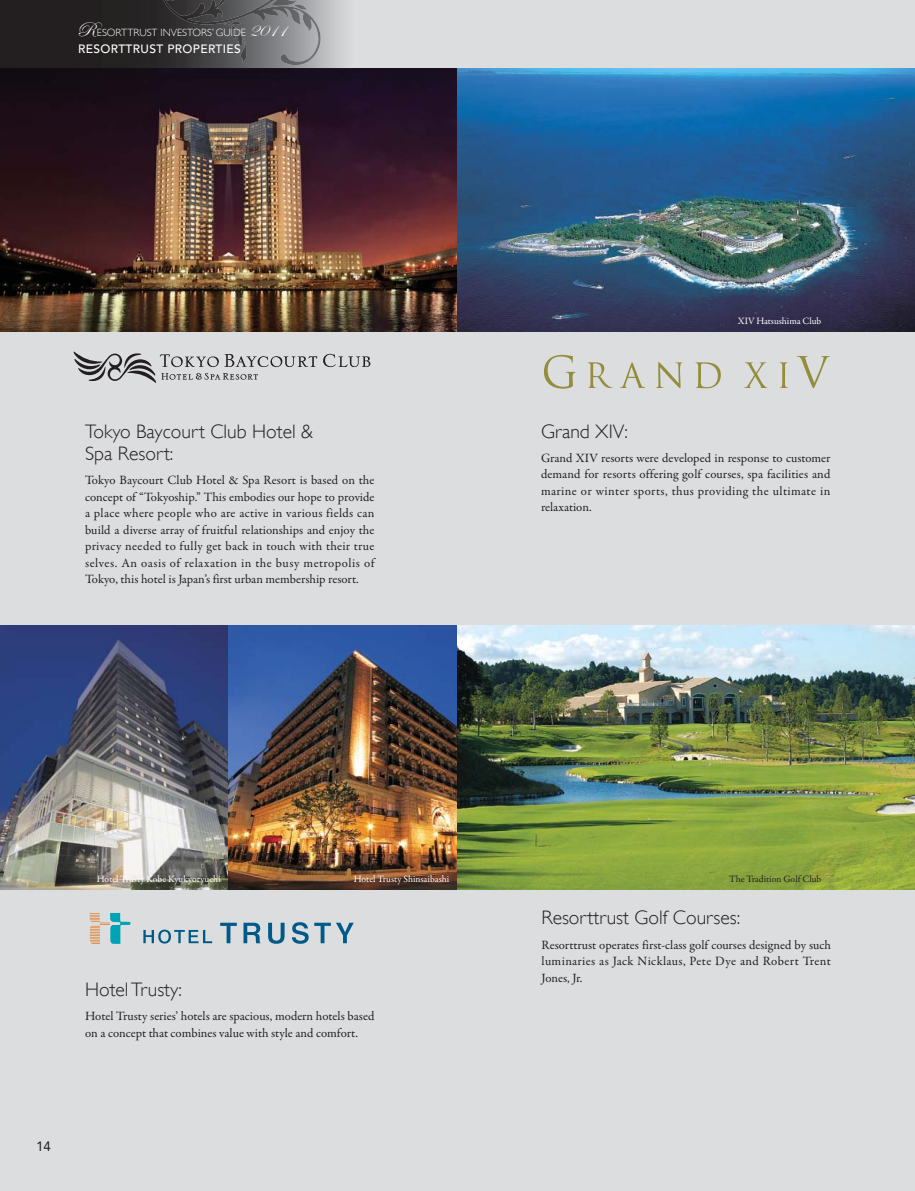
<style>
.page{position:relative;width:915px;height:1191px;background:#fff}
.page>*{position:absolute;margin:0;border:0;box-sizing:border-box;transform-origin:0 0}
.t1{font:300 19.5px/22.5px "Gill Sans";color:#231f20}
.t2{font:13.5px "Avenir";color:#231f20}
.t3{font:12.75px/16.5px "Garamond Premr Pro";color:#231f20;text-align:justify}
.t4{font:500 12px "Avenir";letter-spacing:.03em;color:#fff}
.t5{font:300 10.5px "Gill Sans";color:#fff}
.t6{font:9.75px "Garamond Premr Pro";color:#fff}
.t7{font:9.75px "Garamond Premr Pro";color:#231f20}
.s1{font-family:"Edwardian Script ITC";font-weight:400;font-size:21px}
.s2{font-family:"Edwardian Script ITC";font-weight:400;font-size:19.5px}
</style>
<div class="page">
<div style="left:0;top:889px;width:914px;height:302px;background:#dcddde"></div>
<div style="left:0;top:332px;width:914px;height:330px;background:#dcddde"></div>
<div style="left:0;top:0;width:914px;height:306px;background:#dcddde"></div>
<img style="left:0;top:68px;width:914px;height:264px">
<img style="left:0;top:625px;width:914px;height:264px">
<img style="left:0;top:0;width:353px;height:69px">
<img style="left:162px;top:0;width:160px;height:65px">
<img style="left:271px;top:0;width:27px;height:6px">
<svg style="left:294px;top:5px;width:12px;height:5px"></svg>
<svg style="left:231px;top:22px;width:10px;height:3px"></svg>
<svg style="left:323px;top:354px;width:47px;height:13px"></svg>
<svg style="left:73px;top:351px;width:244px;height:32px"></svg>
<svg style="left:544px;top:355px;width:31px;height:33px"></svg>
<svg style="left:587px;top:362px;width:25px;height:26px"></svg>
<svg style="left:619px;top:362px;width:26px;height:26px"></svg>
<svg style="left:656px;top:362px;width:26px;height:26px"></svg>
<svg style="left:695px;top:362px;width:25px;height:26px"></svg>
<svg style="left:744px;top:362px;width:23px;height:26px"></svg>
<svg style="left:779px;top:362px;width:9px;height:26px"></svg>
<svg style="left:796px;top:356px;width:33px;height:32px"></svg>
<svg style="left:90px;top:913px;width:40px;height:31px"></svg>
<svg style="left:143px;top:929px;width:69px;height:14px"></svg>
<svg style="left:220px;top:922px;width:17px;height:21px"></svg>
<svg style="left:243px;top:922px;width:17px;height:21px"></svg>
<svg style="left:268px;top:922px;width:16px;height:21px"></svg>
<svg style="left:292px;top:922px;width:16px;height:21px"></svg>
<svg style="left:314px;top:922px;width:39px;height:21px"></svg>
<p class="t5" style="left:77px;top:27px;width:211px"><span class="s1">R</span>ESORTTRUST INVESTORS’ GUIDE <span class="s2">2011</span></p>
<p class="t4" style="left:78px;top:44px;width:164px">RESORTTRUST PROPERTIES</p>
<h1 class="t1" style="left:85px;top:420px;width:229px">Tokyo Baycourt Club Hotel &amp;<br>Spa Resort:</h1>
<p class="t3" style="left:85px;top:473px;width:291px">Tokyo Baycourt Club Hotel &amp; Spa Resort is based on the concept of “Tokyoship.” This embodies our hope to provide a place where people who are active in various fields can build a diverse array of fruitful relationships and enjoy the privacy needed to fully get back in touch with their true selves. An oasis of relaxation in the busy metropolis of Tokyo, this hotel is Japan’s first urban membership resort.</p>
<p class="t6" style="left:737px;top:317px;width:85px">XIV Hatsushima Club</p>
<h1 class="t1" style="left:541px;top:420px;width:88px">Grand XIV:</h1>
<p class="t3" style="left:541px;top:450px;width:291px">Grand XIV resorts were developed in response to customer demand for resorts offering golf courses, spa facilities and marine or winter sports, thus providing the ultimate in relaxation.</p>
<p class="t6" style="left:97px;top:875px;width:125px">Hotel Trusty Kobe Kyukyoryuchi</p>
<p class="t6" style="left:354px;top:875px;width:97px">Hotel Trusty Shinsaibashi</p>
<h1 class="t1" style="left:85px;top:978px;width:98px">Hotel Trusty:</h1>
<p class="t3" style="left:85px;top:1009px;width:291px">Hotel Trusty series’ hotels are spacious, modern hotels based on a concept that combines value with style and comfort.</p>
<p class="t2" style="left:36px;top:1141px;width:17px">14</p>
<p class="t7" style="left:729px;top:875px;width:94px">The Tradition Golf Club</p>
<h1 class="t1" style="left:541px;top:906px;width:200px">Resorttrust Golf Courses:</h1>
<p class="t3" style="left:541px;top:937px;width:291px">Resorttrust operates first-class golf courses designed by such luminaries as Jack Nicklaus, Pete Dye and Robert Trent Jones, Jr.</p>
</div>
